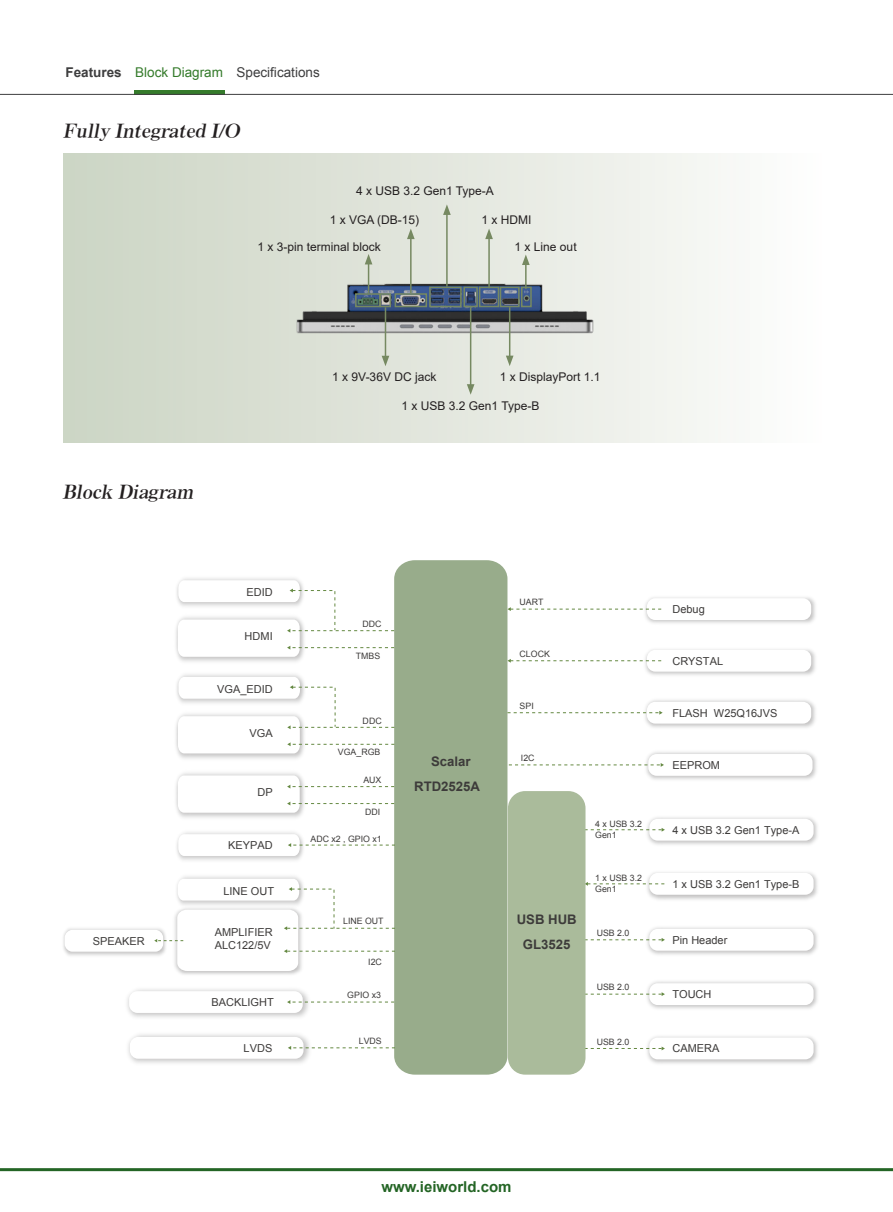
<style>
.page{position:relative;width:893px;height:1212px;background:#fff}
.page>*{position:absolute;margin:0;border:0;box-sizing:border-box;transform-origin:0 0}
.項目14{font:italic 18px "AR Roman 1 Heavy Euro";color:#231f20}
.t1{font:700 15px "Arial";color:#246525}
.t2{font:13.5px "Arial";color:#3e3e3f}
.t3{font:700 13.2px/24.9px "Arial";color:#3d3b3a;text-align:center}
.t4{font:12px "Arial";color:#231f20}
.t5{font:10.95px/13.2px "Arial";color:#3d3b3a}
.t6{font:8.85px/10.5px "Arial";color:#3d3b3a}
.s1{font-weight:700}
.s2{color:#357b2b}
</style>
<div class="page">
<hr style="left:134px;top:90px;width:90px;height:4px;background:#357b2b">
<hr style="left:0;top:94px;width:893px;height:1px;background:#3e3e3f">
<hr style="left:0;top:1168px;width:893px;height:3px;background:#246525">
<div style="left:64px;top:153px;width:765px;height:289px;background:linear-gradient(to right,#cbd4c3,#fdfdfc)"></div>
<img style="left:131px;top:262px;width:632px;height:95px">
<hr style="left:368px;top:262px;width:1px;height:31px;background:#768961">
<svg style="left:365px;top:254px;width:7px;height:10px"></svg>
<hr style="left:410px;top:237px;width:2px;height:56px;background:#768961">
<svg style="left:407px;top:229px;width:8px;height:10px"></svg>
<hr style="left:488px;top:237px;width:2px;height:51px;background:#768961">
<svg style="left:485px;top:229px;width:8px;height:10px"></svg>
<hr style="left:525px;top:263px;width:2px;height:26px;background:#768961">
<svg style="left:522px;top:254px;width:8px;height:11px"></svg>
<hr style="left:446px;top:213px;width:2px;height:74px;background:#768961">
<svg style="left:443px;top:204px;width:8px;height:11px"></svg>
<hr style="left:385px;top:307px;width:1px;height:51px;background:#768961">
<svg style="left:382px;top:356px;width:7px;height:10px"></svg>
<hr style="left:470px;top:307px;width:1px;height:79px;background:#768961">
<svg style="left:467px;top:384px;width:7px;height:11px"></svg>
<hr style="left:509px;top:307px;width:1px;height:51px;background:#768961">
<svg style="left:506px;top:356px;width:7px;height:10px"></svg>
<div style="left:355px;top:293px;width:26px;height:14px;border:2px solid #768961"></div>
<div style="left:379px;top:293px;width:12px;height:14px;border:2px solid #768961"></div>
<div style="left:395px;top:293px;width:32px;height:14px;border:2px solid #768961"></div>
<div style="left:479px;top:287px;width:20px;height:20px;border:2px solid #768961"></div>
<div style="left:463px;top:287px;width:15px;height:20px;border:2px solid #768961"></div>
<div style="left:500px;top:287px;width:20px;height:20px;border:2px solid #768961"></div>
<div style="left:521px;top:287px;width:11px;height:20px;border:2px solid #768961"></div>
<div style="left:429px;top:287px;width:33px;height:20px;border:2px solid #768961"></div>
<div style="left:394px;top:560px;width:113px;height:514px;background:#98ac8b"></div>
<img style="left:63px;top:928px;width:91px;height:28px">
<div style="left:65px;top:930px;width:98px;height:22px;background:#fff;border-radius:8px"></div>
<svg style="left:178px;top:834px;width:217px;height:22px"></svg>
<img style="left:645px;top:597px;width:170px;height:26px">
<div style="left:647px;top:598px;width:164px;height:22px;background:#fff;border-radius:8px"></div>
<svg style="left:507px;top:607px;width:155px;height:4px"></svg>
<img style="left:645px;top:649px;width:170px;height:26px">
<div style="left:647px;top:650px;width:164px;height:22px;background:#fff;border-radius:8px"></div>
<svg style="left:507px;top:659px;width:155px;height:4px"></svg>
<img style="left:127px;top:989px;width:181px;height:29px">
<div style="left:129px;top:991px;width:174px;height:22px;background:#fff;border-radius:8px"></div>
<svg style="left:287px;top:1000px;width:107px;height:4px"></svg>
<img style="left:647px;top:817px;width:171px;height:28px">
<div style="left:649px;top:819px;width:165px;height:22px;background:#fff;border-radius:8px"></div>
<svg style="left:585px;top:828px;width:80px;height:4px"></svg>
<img style="left:647px;top:927px;width:171px;height:28px">
<div style="left:649px;top:929px;width:165px;height:22px;background:#fff;border-radius:8px"></div>
<svg style="left:585px;top:938px;width:80px;height:4px"></svg>
<img style="left:647px;top:981px;width:171px;height:28px">
<div style="left:649px;top:983px;width:165px;height:22px;background:#fff;border-radius:8px"></div>
<svg style="left:585px;top:992px;width:80px;height:4px"></svg>
<img style="left:647px;top:1036px;width:171px;height:28px">
<div style="left:649px;top:1037px;width:165px;height:22px;background:#fff;border-radius:8px"></div>
<svg style="left:585px;top:1046px;width:80px;height:4px"></svg>
<img style="left:647px;top:872px;width:171px;height:28px">
<div style="left:649px;top:873px;width:165px;height:22px;background:#fff;border-radius:8px"></div>
<svg style="left:585px;top:882px;width:80px;height:4px"></svg>
<img style="left:645px;top:700px;width:171px;height:28px">
<div style="left:647px;top:702px;width:164px;height:22px;background:#fff;border-radius:8px"></div>
<svg style="left:507px;top:711px;width:156px;height:4px"></svg>
<img style="left:646px;top:752px;width:171px;height:28px">
<div style="left:648px;top:754px;width:164px;height:22px;background:#fff;border-radius:8px"></div>
<svg style="left:509px;top:763px;width:155px;height:4px"></svg>
<img style="left:176px;top:578px;width:126px;height:84px">
<svg style="left:178px;top:580px;width:216px;height:77px"></svg>
<svg style="left:154px;top:879px;width:241px;height:92px"></svg>
<img style="left:176px;top:720px;width:127px;height:39px">
<svg style="left:178px;top:677px;width:216px;height:76px"></svg>
<img style="left:176px;top:773px;width:126px;height:45px">
<svg style="left:178px;top:775px;width:216px;height:38px"></svg>
<img style="left:128px;top:1034px;width:181px;height:29px">
<div style="left:130px;top:1037px;width:174px;height:22px;background:#fff;border-radius:8px"></div>
<svg style="left:288px;top:1046px;width:107px;height:4px"></svg>
<div style="left:508px;top:791px;width:77px;height:283px;background:#aabb9b;border-radius:17px"></div>
<p class="t2" style="left:65px;top:64px;width:256px"><span class="s1">Features</span> <span class="s2">Block Diagram</span> Specifications</p>
<p class="項目14" style="left:63px;top:121px;width:182px">Fully Integrated I/O</p>
<p class="t4" style="left:356px;top:182px;width:139px">4 x USB 3.2 Gen1 Type-A</p>
<p class="t4" style="left:330px;top:211px;width:91px">1 x VGA (DB-15)</p>
<p class="t4" style="left:482px;top:211px;width:52px">1 x HDMI</p>
<p class="t4" style="left:515px;top:238px;width:64px">1 x Line out</p>
<p class="t4" style="left:257px;top:238px;width:125px">1 x 3-pin terminal block</p>
<p class="項目14" style="left:63px;top:482px;width:136px">Block Diagram</p>
<p class="t4" style="left:332px;top:369px;width:106px">1 x 9V-36V DC jack</p>
<p class="t4" style="left:402px;top:398px;width:139px">1 x USB 3.2 Gen1 Type-B</p>
<p class="t4" style="left:500px;top:369px;width:102px">1 x DisplayPort 1.1</p>
<p class="t5" style="left:93px;top:934px;width:53px">SPEAKER</p>
<p class="t5" style="left:246px;top:586px;width:28px">EDID</p>
<p class="t5" style="left:245px;top:630px;width:30px">HDMI</p>
<p class="t5" style="left:217px;top:682px;width:57px">VGA_EDID</p>
<p class="t5" style="left:249px;top:727px;width:25px">VGA</p>
<p class="t5" style="left:257px;top:786px;width:17px">DP</p>
<p class="t5" style="left:228px;top:838px;width:46px">KEYPAD</p>
<p class="t5" style="left:223px;top:884px;width:52px">LINE OUT</p>
<p class="t5" style="left:215px;top:926px;width:59px">AMPLIFIER<br>ALC122/5V</p>
<p class="t5" style="left:212px;top:995px;width:64px">BACKLIGHT</p>
<p class="t5" style="left:244px;top:1041px;width:30px">LVDS</p>
<p class="t6" style="left:362px;top:619px;width:21px">DDC</p>
<p class="t6" style="left:356px;top:650px;width:26px">TMBS</p>
<p class="t6" style="left:363px;top:716px;width:21px">DDC</p>
<p class="t6" style="left:338px;top:747px;width:44px">VGA_RGB</p>
<p class="t6" style="left:363px;top:775px;width:20px">AUX</p>
<p class="t6" style="left:365px;top:806px;width:17px">DDI</p>
<p class="t6" style="left:310px;top:833px;width:73px">ADC x2 , GPIO x1</p>
<p class="t6" style="left:343px;top:916px;width:42px">LINE OUT</p>
<p class="t6" style="left:368px;top:957px;width:15px">I2C</p>
<p class="t6" style="left:347px;top:989px;width:35px">GPIO x3</p>
<p class="t6" style="left:359px;top:1035px;width:24px">LVDS</p>
<p class="t3" style="left:414px;top:749px;width:67px">Scalar<br>RTD2525A</p>
<p class="t6" style="left:520px;top:597px;width:25px">UART</p>
<p class="t6" style="left:520px;top:649px;width:32px">CLOCK</p>
<p class="t6" style="left:520px;top:701px;width:16px">SPI</p>
<p class="t6" style="left:521px;top:753px;width:15px">I2C</p>
<p class="t5" style="left:672px;top:603px;width:34px">Debug</p>
<p class="t5" style="left:672px;top:654px;width:52px">CRYSTAL</p>
<p class="t5" style="left:672px;top:706px;width:106px">FLASH W25Q16JVS</p>
<p class="t5" style="left:672px;top:758px;width:49px">EEPROM</p>
<p class="t3" style="left:517px;top:907px;width:62px">USB HUB<br>GL3525</p>
<p class="t6" style="left:595px;top:819px;width:48px">4 x USB 3.2<br>Gen1</p>
<p class="t5" style="left:672px;top:823px;width:128px">4 x USB 3.2 Gen1 Type-A</p>
<p class="t6" style="left:595px;top:873px;width:48px">1 x USB 3.2<br>Gen1</p>
<p class="t5" style="left:672px;top:877px;width:128px">1 x USB 3.2 Gen1 Type-B</p>
<p class="t6" style="left:597px;top:928px;width:34px">USB 2.0</p>
<p class="t6" style="left:597px;top:982px;width:34px">USB 2.0</p>
<p class="t6" style="left:597px;top:1036px;width:34px">USB 2.0</p>
<p class="t5" style="left:672px;top:933px;width:56px">Pin Header</p>
<p class="t5" style="left:672px;top:988px;width:41px">TOUCH</p>
<p class="t5" style="left:672px;top:1042px;width:48px">CAMERA</p>
<h2 class="t1" style="left:381px;top:1176px;width:132px">www.ieiworld.com</h2>
</div>
